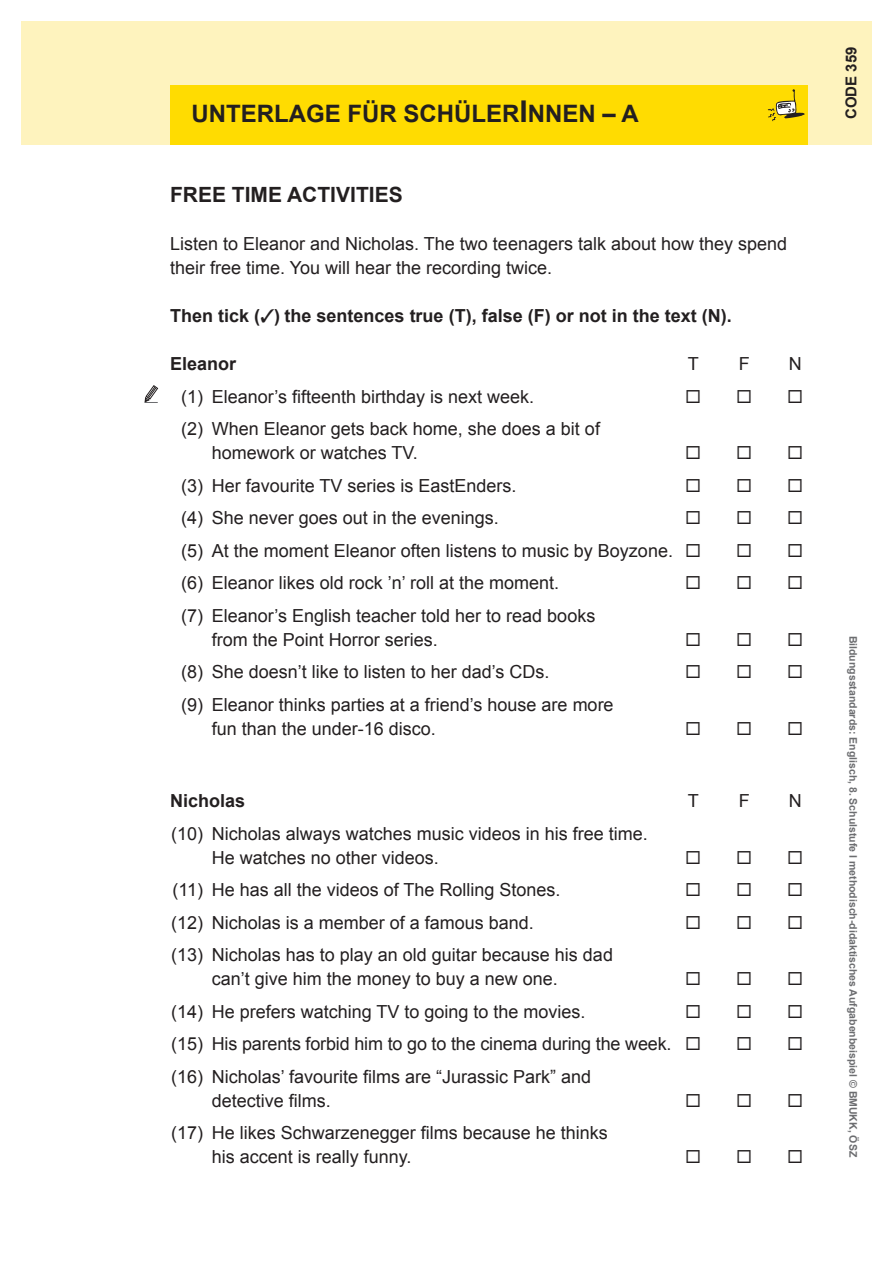
<style>
.page{position:relative;width:893px;height:1263px;background:#fff}
.page>*{position:absolute;margin:0;border:0;box-sizing:border-box;transform-origin:0 0}
.t1{font:700 24px "Arial";color:#231f20}
.t2{font:700 21px "Arial";color:#231f20}
.t3{font:18px/24px "Arial";color:#231f20}
.t4{font:700 18px "Arial";color:#231f20}
.t5{font:700 15px "Arial";color:#231f20}
.t6{font:700 10.5px "Arial";color:#6c6d70}
.s1{font-size:30px}
</style>
<div class="page">
<div style="left:21px;top:21px;width:851px;height:124px;background:#fef3be"></div>
<div style="left:170px;top:85px;width:638px;height:60px;background:#ffdc01"></div>
<svg style="left:768px;top:89px;width:37px;height:32px"></svg>
<svg style="left:144px;top:385px;width:15px;height:18px"></svg>
<h1 class="t1" style="left:191px;top:97px;width:449px">UNTERLAGE FÜR SCHÜLER<span class="s1">I</span>NNEN – A</h1>
<p class="t2" style="left:170px;top:181px;width:234px">FREE TIME ACTIVITIES</p>
<p class="t3" style="left:170px;top:232px;width:619px">Listen to Eleanor and Nicholas. The two teenagers talk about how they spend their free time. You will hear the recording twice.</p>
<p class="t4" style="left:170px;top:304px;width:563px">Then tick (✓) the sentences true (T), false (F) or not in the text (N).</p>
<p class="t4" style="left:170px;top:352px;width:68px">Eleanor</p>
<p class="t3" style="left:688px;top:352px;width:12px">T</p>
<p class="t3" style="left:739px;top:352px;width:12px">F</p>
<p class="t3" style="left:789px;top:352px;width:14px">N</p>
<p class="t3" style="left:181px;top:385px;width:355px">(1) Eleanor’s fifteenth birthday is next week.</p>
<p class="t3" style="left:212px;top:417px;width:390px;text-indent:-30px">(2) When Eleanor gets back home, she does a bit of homework or watches TV.</p>
<p class="t3" style="left:181px;top:474px;width:337px">(3) Her favourite TV series is EastEnders.</p>
<p class="t3" style="left:181px;top:506px;width:319px">(4) She never goes out in the evenings.</p>
<p class="t3" style="left:181px;top:539px;width:521px">(5) At the moment Eleanor often listens to music by Boyzone. ◻</p>
<p class="t3" style="left:181px;top:571px;width:379px">(6) Eleanor likes old rock ’n’ roll at the moment.</p>
<p class="t3" style="left:212px;top:604px;width:385px;text-indent:-30px">(7) Eleanor’s English teacher told her to read books from the Point Horror series.</p>
<p class="t3" style="left:181px;top:660px;width:370px">(8) She doesn’t like to listen to her dad’s CDs.</p>
<p class="t3" style="left:212px;top:693px;width:403px;text-indent:-30px">(9) Eleanor thinks parties at a friend’s house are more fun than the under-16 disco.</p>
<p class="t4" style="left:170px;top:789px;width:77px">Nicholas</p>
<p class="t3" style="left:688px;top:789px;width:12px">T</p>
<p class="t3" style="left:739px;top:789px;width:12px">F</p>
<p class="t3" style="left:789px;top:789px;width:14px">N</p>
<p class="t3" style="left:212px;top:821px;width:438px;text-indent:-40px">(10) Nicholas always watches music videos in his free time.<br>He watches no other videos.</p>
<p class="t3" style="left:173px;top:878px;width:390px">(11) He has all the videos of The Rolling Stones.</p>
<p class="t3" style="left:171px;top:910px;width:364px">(12) Nicholas is a member of a famous band.</p>
<p class="t3" style="left:212px;top:943px;width:403px;text-indent:-40px">(13) Nicholas has to play an old guitar because his dad can’t give him the money to buy a new one.</p>
<p class="t3" style="left:171px;top:999px;width:416px">(14) He prefers watching TV to going to the movies.</p>
<p class="t3" style="left:171px;top:1032px;width:531px">(15) His parents forbid him to go to the cinema during the week. ◻</p>
<p class="t3" style="left:212px;top:1064px;width:381px;text-indent:-40px">(16) Nicholas’ favourite films are “Jurassic Park” and detective films.</p>
<p class="t3" style="left:212px;top:1121px;width:398px;text-indent:-40px">(17) He likes Schwarzenegger films because he thinks his accent is really funny.</p>
<p class="t5" style="left:841px;top:119px;width:74px;rotate:-90deg">CODE 359</p>
<p class="t6" style="left:860px;top:636px;width:523px;rotate:90deg">Bildungsstandards: Englisch, 8. Schulstufe I methodisch-didaktisches Aufgabenbeispiel © BMUKK, ÖSZ</p>
</div>
